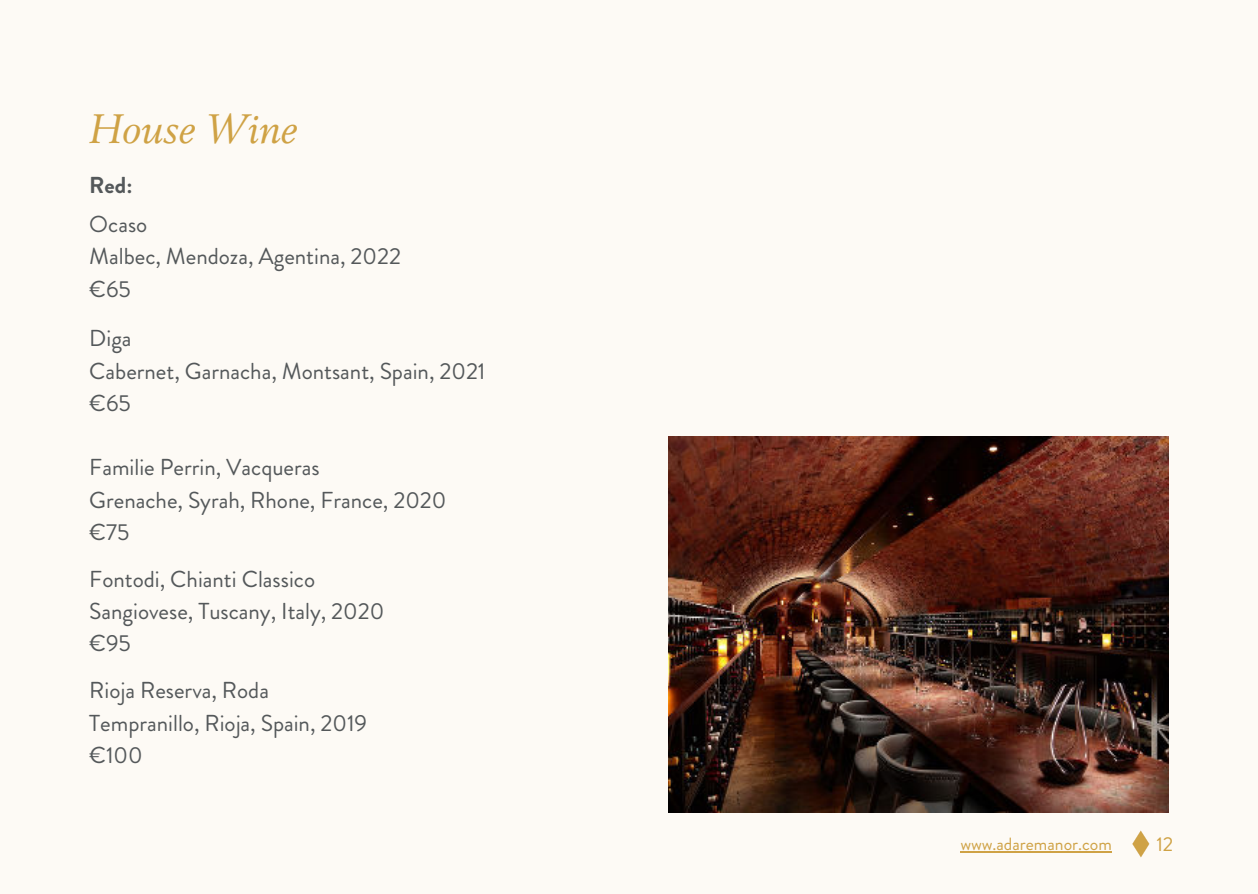
<style>
.page{position:relative;width:1258px;height:894px;background:#fff}
.page>*{position:absolute;margin:0;border:0;box-sizing:border-box;transform-origin:0 0}
.t1{font:italic 40.5px "Berling LT Std";color:#cfa245}
.t2{font:23.1px/32.1px "Brandon Grotesque";color:#54585a}
.t3{font:700 23.1px "Brandon Grotesque";color:#54585a}
.t4{font:20.1px "Brandon Grotesque";color:#cfa245}
.t5{font:17.7px "Brandon Grotesque";color:#cfa245}
</style>
<div class="page">
<div style="left:0;top:0;width:1258px;height:893px;background:#fdfaf5"></div>
<svg style="left:1132px;top:830px;width:17px;height:27px"></svg>
<img style="left:669px;top:436px;width:499px;height:376px">
<hr style="left:960px;top:851px;width:152px;height:1px;background:#cfa245">
<h1 class="t1" style="left:89px;top:105px;width:209px">House Wine</h1>
<p class="t3" style="left:89px;top:168px;width:45px">Red:</p>
<p class="t2" style="left:89px;top:208px;width:313px">Ocaso<br>Malbec, Mendoza, Agentina, 2022 €65</p>
<p class="t2" style="left:89px;top:323px;width:398px">Diga<br>Cabernet, Garnacha, Montsant, Spain, 2021 €65</p>
<p class="t2" style="left:89px;top:451px;width:359px">Familie Perrin, Vacqueras<br>Grenache, Syrah, Rhone, France, 2020 €75</p>
<p class="t2" style="left:89px;top:563px;width:296px">Fontodi, Chianti Classico<br>Sangiovese, Tuscany, Italy, 2020 €95</p>
<p class="t2" style="left:89px;top:674px;width:279px">Rioja Reserva, Roda<br>Tempranillo, Rioja, Spain, 2019 €100</p>
<p class="t5" style="left:960px;top:831px;width:153px">www.adaremanor.com</p>
<p class="t4" style="left:1156px;top:829px;width:18px">12</p>
</div>
